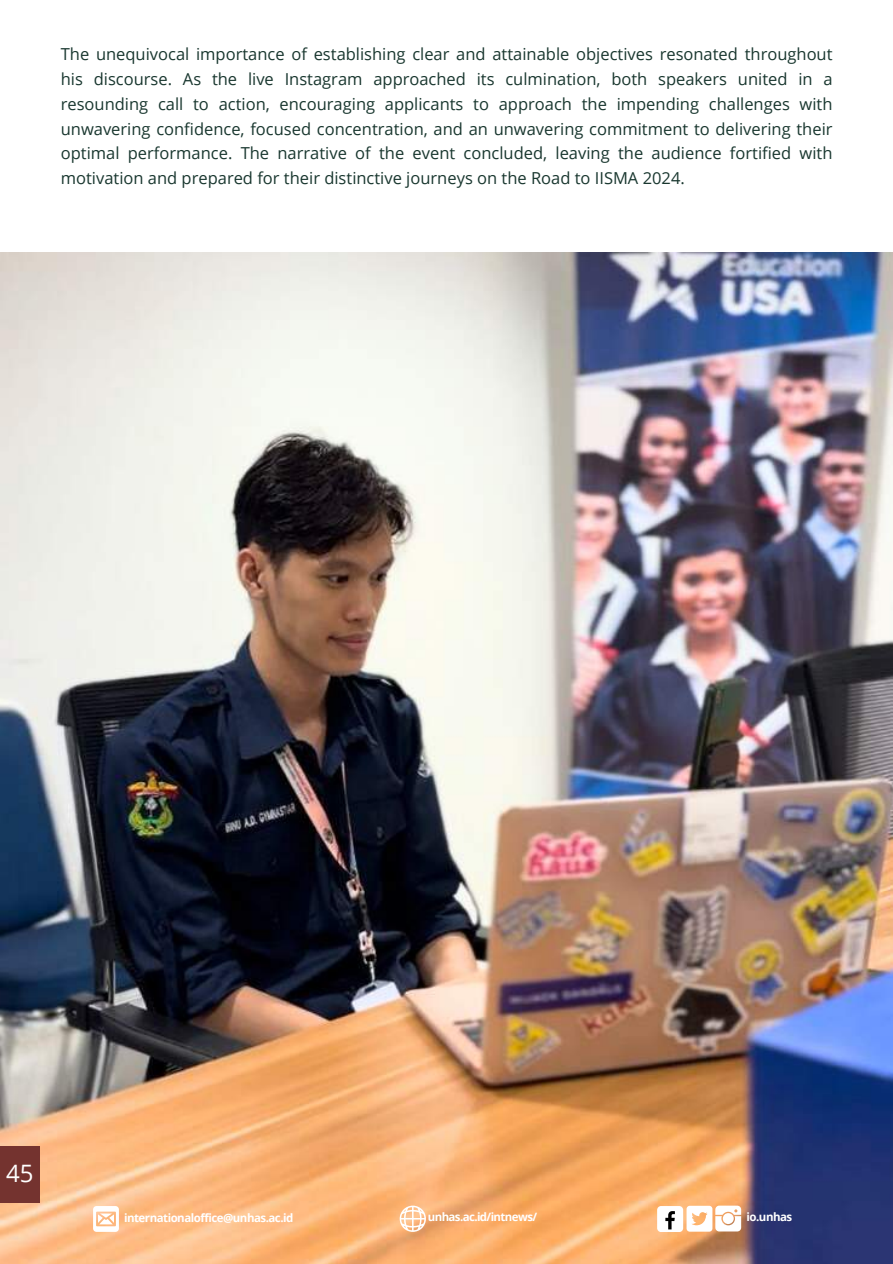
<style>
.page{position:relative;width:893px;height:1264px;background:#fff}
.page>*{position:absolute;margin:0;border:0;box-sizing:border-box;transform-origin:0 0}
.t1{font:24px "Open Sans";color:#fff}
.t2{font:16.5px/24.8px "Open Sans";color:#19372f;text-align:justify}
.t3{font:700 11.55px "Open Sans";letter-spacing:-.045em;color:#fff}
</style>
<div class="page">
<img style="left:0;top:253px;width:892px;height:1010px">
<div style="left:0;top:1145px;width:40px;height:57px;background:#74332f"></div>
<div style="left:657px;top:1205px;width:26px;height:26px;background:#fff;border-radius:4px"></div>
<svg style="left:665px;top:1211px;width:9px;height:18px"></svg>
<svg style="left:686px;top:1205px;width:55px;height:26px"></svg>
<svg style="left:399px;top:1205px;width:26px;height:26px"></svg>
<svg style="left:93px;top:1205px;width:26px;height:26px"></svg>
<p class="t2" style="left:61px;top:42px;width:773px">The unequivocal importance of establishing clear and attainable objectives resonated throughout his discourse. As the live Instagram approached its culmination, both speakers united in a resounding call to action, encouraging applicants to approach the impending challenges with unwavering confidence, focused concentration, and an unwavering commitment to delivering their optimal performance. The narrative of the event concluded, leaving the audience fortified with motivation and prepared for their distinctive journeys on the Road to IISMA 2024.</p>
<h1 class="t1" style="left:6px;top:1156px;width:29px">45</h1>
<p class="t3" style="left:124px;top:1209px;width:171px">internationaloffice@unhas.ac.id</p>
<p class="t3" style="left:428px;top:1208px;width:111px">unhas.ac.id/intnews/</p>
<p class="t3" style="left:746px;top:1208px;width:47px">io.unhas</p>
</div>
